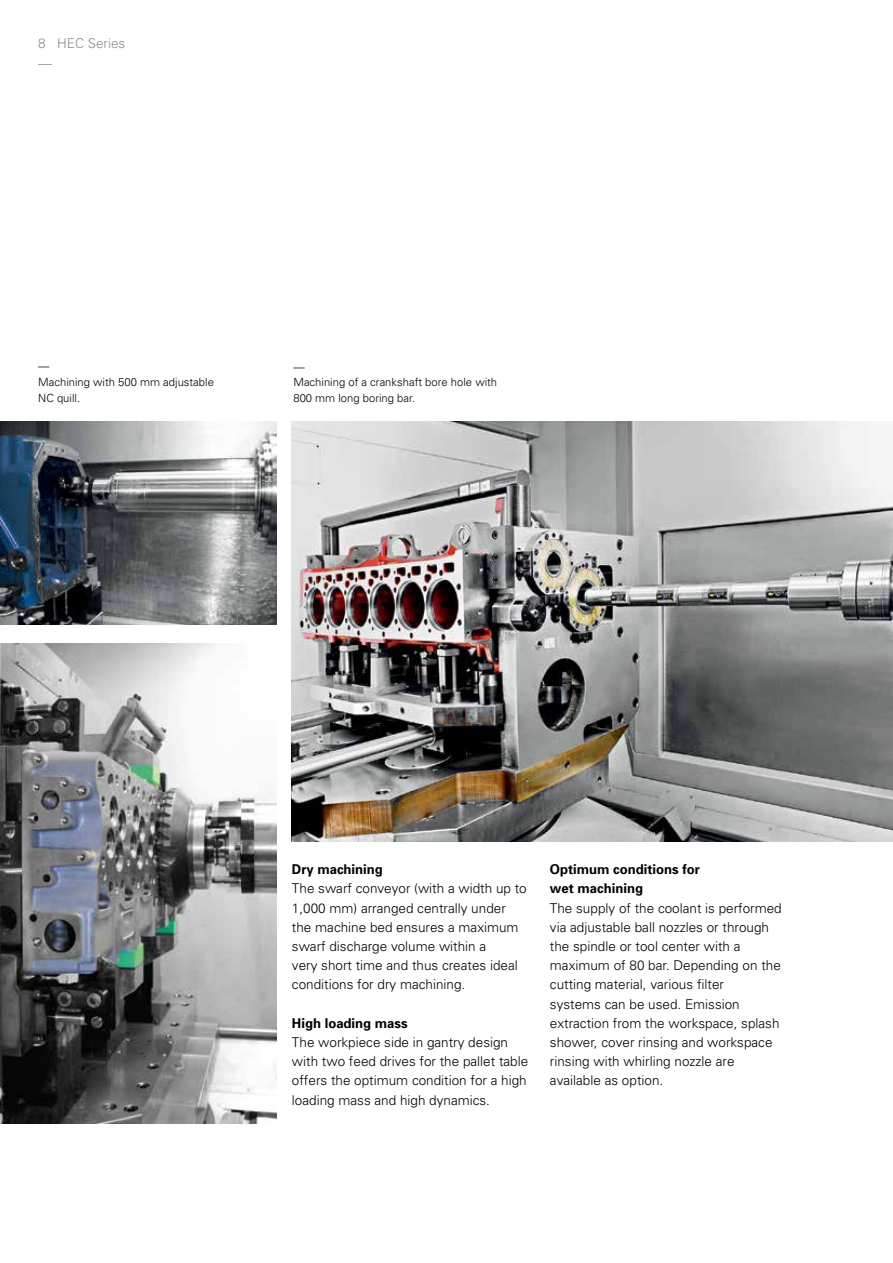
<style>
.page{position:relative;width:893px;height:1263px;background:#fff}
.page>*{position:absolute;margin:0;border:0;box-sizing:border-box;transform-origin:0 0}
.t1{font:300 13.5px/19.2px "Univers";color:#000}
.t2{font:700 13.5px/19.2px "Univers";color:#000}
.t3{font:300 13.5px/19.2px "Univers";color:#8a8c8e}
.t4{font:300 11.25px/15.8px "Univers";color:#000}
</style>
<div class="page">
<img style="left:0;top:421px;width:276px;height:204px">
<img style="left:292px;top:421px;width:601px;height:421px">
<img style="left:0;top:644px;width:276px;height:480px">
<p class="t3" style="left:38px;top:34px;width:89px">8 HEC Series ––</p>
<p class="t4" style="left:38px;top:358px;width:177px">––<br>Machining with 500 mm adjustable<br>NC quill.</p>
<p class="t4" style="left:293px;top:359px;width:205px">––<br>Machining of a crankshaft bore hole with<br>800 mm long boring bar.</p>
<p class="t2" style="left:292px;top:860px;width:92px">Dry machining</p>
<p class="t1" style="left:292px;top:879px;width:236px">The swarf conveyor (with a width up to 1,000 mm) arranged centrally under the machine bed ensures a maximum swarf discharge volume within a<br>very short time and thus creates ideal conditions for dry machining.</p>
<p class="t2" style="left:292px;top:1013px;width:117px">High loading mass</p>
<p class="t1" style="left:292px;top:1032px;width:238px">The workpiece side in gantry design with two feed drives for the pallet table offers the optimum condition for a high loading mass and high dynamics.</p>
<p class="t2" style="left:550px;top:860px;width:151px">Optimum conditions for wet machining</p>
<p class="t1" style="left:550px;top:898px;width:233px">The supply of the coolant is performed via adjustable ball nozzles or through the spindle or tool center with a maximum of 80 bar. Depending on the cutting material, various filter<br>systems can be used. Emission extraction from the workspace, splash shower, cover rinsing and workspace rinsing with whirling nozzle are available as option.</p>
</div>
